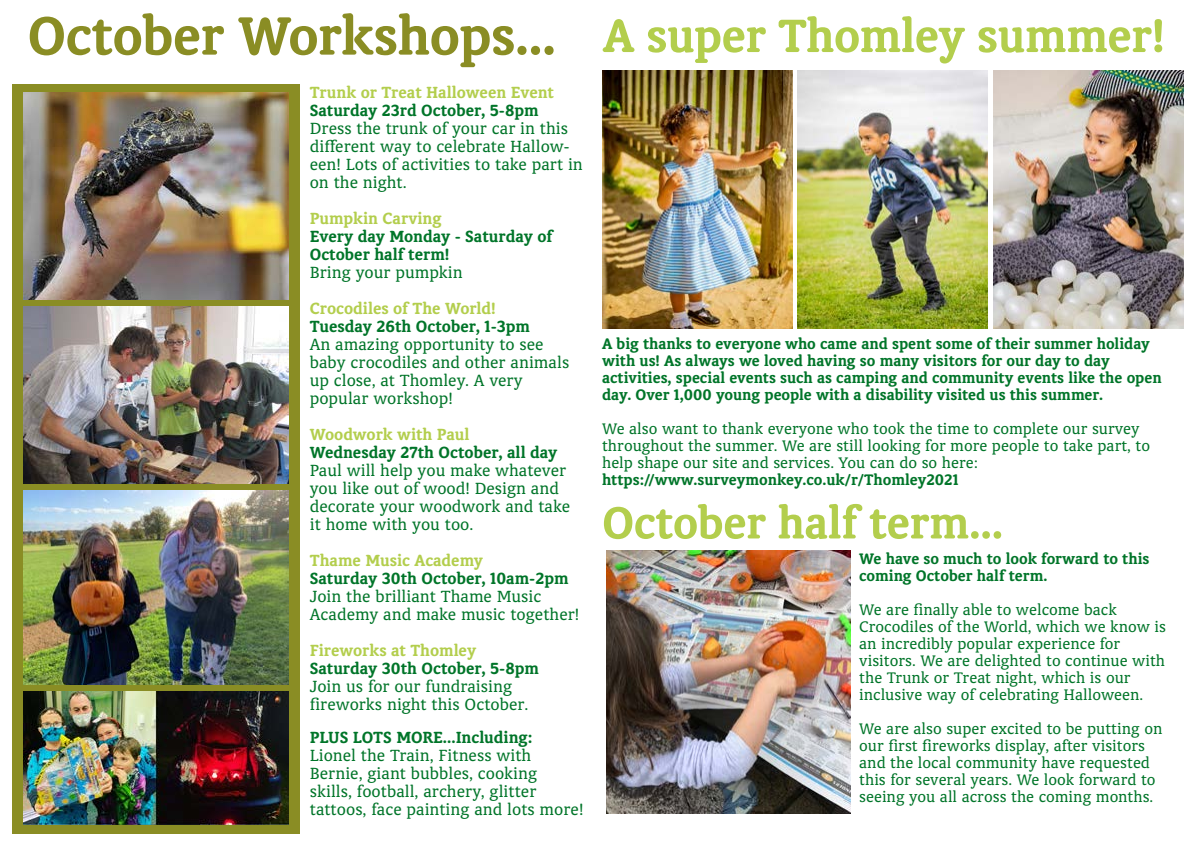
<style>
.page{position:relative;width:1191px;height:842px;background:#fff}
.page>*{position:absolute;margin:0;border:0;box-sizing:border-box;transform-origin:0 0}
.t1{font:700 60px "Classic Round";letter-spacing:-.01em;color:#8a8d24}
.t2{font:700 52px "Classic Round";letter-spacing:-.01em;color:#b3ce4d}
.t3{font:700 50px "Classic Round";letter-spacing:-.01em;color:#b3ce4d}
.t4{font:18px/18px "Classic Round";color:#007529}
.t5{font:700 18px/18px "Classic Round";color:#007529}
.t6{font:700 18px "Classic Round";letter-spacing:-.005em;color:#b3ce4d}
.t7{font:17px/17px "Classic Round";color:#007529}
.t8{font:700 17px/17px "Classic Round";color:#007529}
</style>
<div class="page">
<div style="left:12px;top:84px;width:288px;height:749px;background:#8a8d24"></div>
<img style="left:797px;top:70px;width:190px;height:258px">
<img style="left:602px;top:70px;width:190px;height:258px">
<img style="left:993px;top:70px;width:190px;height:258px">
<img style="left:23px;top:93px;width:266px;height:207px">
<img style="left:23px;top:306px;width:266px;height:178px">
<img style="left:23px;top:491px;width:266px;height:193px">
<img style="left:23px;top:691px;width:266px;height:133px">
<img style="left:606px;top:551px;width:244px;height:262px">
<h1 class="t1" style="left:28px;top:3px;width:530px">October Workshops...</h1>
<p class="t6" style="left:310px;top:82px;width:246px">Trunk or Treat Halloween Event</p>
<p class="t5" style="left:310px;top:101px;width:230px">Saturday 23rd October, 5-8pm</p>
<p class="t4" style="left:310px;top:119px;width:275px">Dress the trunk of your car in this different way to celebrate Hallow&shy;een! Lots of activities to take part in on the night.</p>
<p class="t6" style="left:310px;top:208px;width:133px">Pumpkin Carving</p>
<p class="t5" style="left:310px;top:227px;width:244px">Every day Monday - Saturday of<br>October half term!</p>
<p class="t4" style="left:310px;top:263px;width:155px">Bring your pumpkin</p>
<p class="t6" style="left:310px;top:298px;width:187px">Crocodiles of The World!</p>
<p class="t5" style="left:310px;top:317px;width:222px">Tuesday 26th October, 1-3pm</p>
<p class="t4" style="left:310px;top:335px;width:261px">An amazing opportunity to see baby crocodiles and other animals up close, at Thomley. A very popular workshop!</p>
<p class="t6" style="left:310px;top:424px;width:161px">Woodwork with Paul</p>
<p class="t5" style="left:310px;top:443px;width:249px">Wednesday 27th October, all day</p>
<p class="t4" style="left:310px;top:461px;width:262px">Paul will help you make whatever you like out of wood! Design and decorate your woodwork and take it home with you too.</p>
<p class="t6" style="left:310px;top:550px;width:175px">Thame Music Academy</p>
<p class="t5" style="left:310px;top:569px;width:260px">Saturday 30th October, 10am-2pm</p>
<p class="t4" style="left:310px;top:587px;width:271px">Join the brilliant Thame Music<br>Academy and make music together!</p>
<p class="t6" style="left:310px;top:640px;width:168px">Fireworks at Thomley</p>
<p class="t5" style="left:310px;top:659px;width:231px">Saturday 30th October, 5-8pm</p>
<p class="t4" style="left:310px;top:677px;width:220px">Join us for our fundraising fireworks night this October.</p>
<p class="t5" style="left:310px;top:728px;width:224px">PLUS LOTS MORE...Including:</p>
<p class="t4" style="left:310px;top:746px;width:275px">Lionel the Train, Fitness with Bernie, giant bubbles, cooking skills, football, archery, glitter tattoos, face painting and lots more!</p>
<h2 class="t2" style="left:603px;top:7px;width:563px">A super Thomley summer!</h2>
<p class="t8" style="left:602px;top:335px;width:561px">A big thanks to everyone who came and spent some of their summer holiday with us! As always we loved having so many visitors for our day to day activities, special events such as camping and community events like the open day. Over 1,000 young people with a disability visited us this summer.</p>
<p class="t7" style="left:602px;top:420px;width:549px">We also want to thank everyone who took the time to complete our survey throughout the summer. We are still looking for more people to take part, to help shape our site and services. You can do so here:</p>
<p class="t8" style="left:602px;top:471px;width:358px">https://www.surveymonkey.co.uk/r/Thomley2021</p>
<h3 class="t3" style="left:602px;top:496px;width:403px">October half term...</h3>
<p class="t8" style="left:859px;top:550px;width:292px">We have so much to look forward to this coming October half term.</p>
<p class="t7" style="left:859px;top:601px;width:308px">We are finally able to welcome back Crocodiles of the World, which we know is an incredibly popular experience for visitors. We are delighted to continue with the Trunk or Treat night, which is our inclusive way of celebrating Halloween.</p>
<p class="t7" style="left:859px;top:720px;width:305px">We are also super excited to be putting on our first fireworks display, after visitors and the local community have requested this for several years. We look forward to seeing you all across the coming months.</p>
</div>
